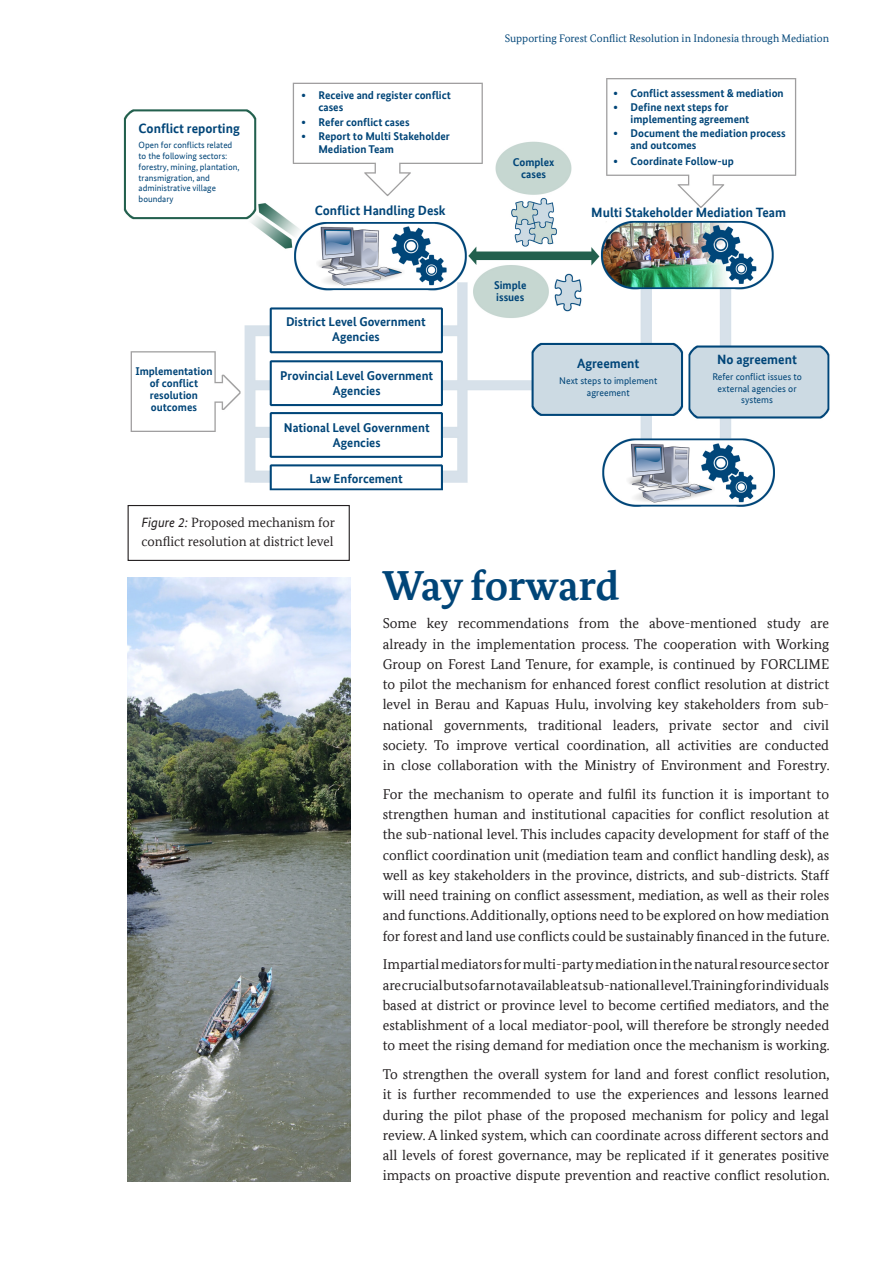
<style>
.page{position:relative;width:893px;height:1263px;background:#fff}
.page>*{position:absolute;margin:0;border:0;box-sizing:border-box;transform-origin:0 0}
.t1{font:700 42px "Bundes Serif Office";letter-spacing:-.005em;color:#004578}
.t2{font:14.25px/20.2px "Bundes Serif Office";color:#231f20;text-align:justify}
.t3{font:700 13.5px "Bundes Sans Office";color:#004578}
.t4{font:13.5px "Bundes Serif Office";color:#231f20}
.t5{font:700 12.75px/15px "Bundes Sans Office";color:#004578;text-align:center}
.t6{font:700 11.25px/12px "Bundes Sans Office";color:#004578}
.t7{font:10.8px "Bundes Serif Office";color:#004578}
.t8{font:9.75px/11.7px "Bundes Sans Office";color:#004578;text-align:center}
.t9{font:9px/10.8px "Bundes Sans Office";color:#004578}
.s1{font-family:"Bundes Sans Office";font-style:italic}
</style>
<div class="page">
<img style="left:123px;top:78px;width:707px;height:434px">
<div style="left:128px;top:505px;width:222px;height:56px;border:1px solid #231f20"></div>
<img style="left:128px;top:578px;width:223px;height:604px">
<p class="t3" style="left:139px;top:121px;width:103px">Conflict reporting</p>
<p class="t9" style="left:139px;top:140px;width:102px">Open for conflicts related to the following sectors: forestry, mining, plantation, transmigration, and administrative village boundary</p>
<p class="t6" style="left:135px;top:365px;width:79px;text-align:center">Implementation of conflict resolution outcomes</p>
<p class="t6" style="left:318px;top:90px;width:134px;text-indent:-17px">• Receive and register conflict cases</p>
<p class="t6" style="left:301px;top:116px;width:110px">• Refer conflict cases</p>
<p class="t6" style="left:318px;top:129px;width:133px;line-height:13.5px;text-indent:-17px">• Report to Multi Stakeholder<br>Mediation Team</p>
<p class="t7" style="left:505px;top:33px;width:326px">Supporting Forest Conflict Resolution in Indonesia through Mediation</p>
<p class="t6" style="left:513px;top:156px;width:43px;text-align:center">Complex cases</p>
<p class="t6" style="left:614px;top:87px;width:172px">• Conflict assessment &amp; mediation</p>
<p class="t6" style="left:631px;top:101px;width:120px;text-indent:-17px">• Define next steps for implementing agreement</p>
<p class="t6" style="left:631px;top:128px;width:157px;text-indent:-17px">• Document the mediation process and outcomes</p>
<p class="t6" style="left:614px;top:155px;width:122px">• Coordinate Follow-up</p>
<p class="t3" style="left:315px;top:202px;width:132px">Conflict Handling Desk</p>
<p class="t3" style="left:591px;top:205px;width:196px">Multi Stakeholder Mediation Team</p>
<p class="t5" style="left:286px;top:314px;width:141px">District Level Government<br>Agencies</p>
<p class="t5" style="left:280px;top:369px;width:155px">Provincial Level Government<br>Agencies</p>
<p class="t5" style="left:284px;top:420px;width:147px">National Level Government<br>Agencies</p>
<p class="t5" style="left:309px;top:471px;width:95px">Law Enforcement</p>
<p class="t6" style="left:494px;top:279px;width:34px">Simple issues</p>
<p class="t3" style="left:577px;top:356px;width:64px">Agreement</p>
<p class="t8" style="left:559px;top:375px;width:99px">Next steps to implement agreement</p>
<p class="t3" style="left:717px;top:351px;width:81px">No agreement</p>
<p class="t8" style="left:712px;top:371px;width:91px">Refer conflict issues to external agencies or systems</p>
<p class="t4" style="left:141px;top:514px;width:195px"><span class="s1">Figure 2:</span> Proposed mechanism for</p>
<p class="t4" style="left:141px;top:534px;width:194px">conflict resolution at district level</p>
<p class="t1" style="left:383px;top:560px;width:238px">Way forward</p>
<p class="t2" style="left:383px;top:613px;width:448px">Some key recommendations from the above-mentioned study are already in the implementation process. The cooperation with Working Group on Forest Land Tenure, for example, is continued by FORCLIME to pilot the mechanism for enhanced forest conflict resolution at district level in Berau and Kapuas Hulu, involving key stakeholders from sub&shy;national governments, traditional leaders, private sector and civil society. To improve vertical coordination, all activities are conducted in close collaboration with the Ministry of Environment and Forestry.</p>
<p class="t2" style="left:383px;top:784px;width:448px">For the mechanism to operate and fulfil its function it is important to strengthen human and institutional capacities for conflict resolution at the sub-national level. This includes capacity development for staff of the conflict coordination unit (mediation team and conflict handling desk), as well as key stakeholders in the province, districts, and sub-districts. Staff will need training on conflict assessment, mediation, as well as their roles and functions. Additionally, options need to be explored on how mediation for forest and land use conflicts could be sustainably financed in the future.</p>
<p class="t2" style="left:383px;top:954px;width:448px">Impartial mediators for multi-party mediation in the natural resource sector are crucial but so far not available at sub-national level. Training for individuals based at district or province level to become certified mediators, and the establishment of a local mediator-pool, will therefore be strongly needed to meet the rising demand for mediation once the mechanism is working.</p>
<p class="t2" style="left:383px;top:1064px;width:448px">To strengthen the overall system for land and forest conflict resolution, it is further recommended to use the experiences and lessons learned during the pilot phase of the proposed mechanism for policy and legal review. A linked system, which can coordinate across different sectors and all levels of forest governance, may be replicated if it generates positive impacts on proactive dispute prevention and reactive conflict resolution.</p>
</div>
